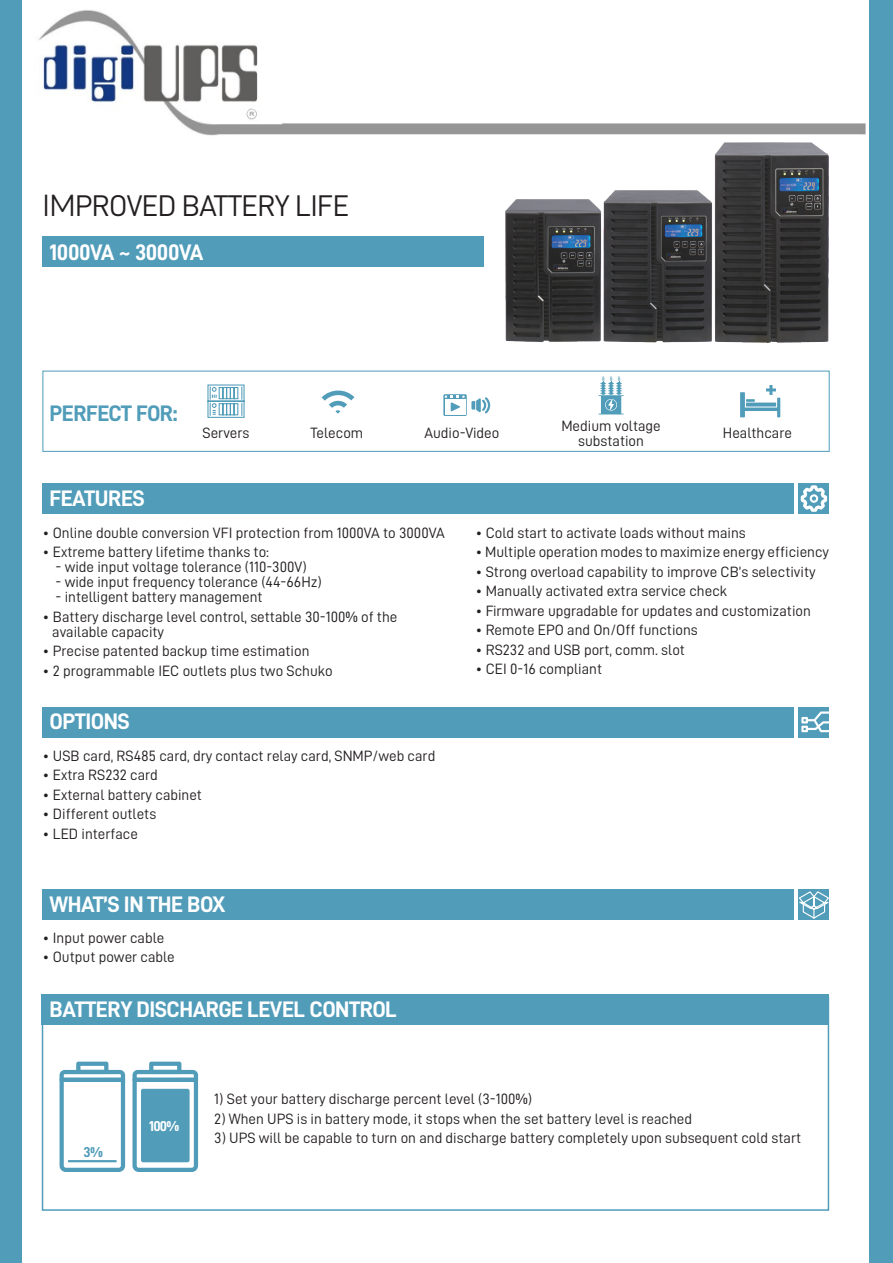
<style>
.page{position:relative;width:893px;height:1263px;background:#fff}
.page>*{position:absolute;margin:0;border:0;box-sizing:border-box;transform-origin:0 0}
.t1{font:30px "D DIN";letter-spacing:-.02em;color:#231f20}
.t2{font:22.5px "D DIN Bold";letter-spacing:-.02em;color:#fff}
.t3{font:22.5px "D DIN Bold";letter-spacing:-.03em;color:#509cb9}
.t4{font:15px "D DIN";color:#231f20}
.t5{font:14.25px "D DIN Bold";color:#fff}
.t6{font:14.25px "D DIN Bold";color:#509cb9}
.s1{font-family:"Raleway"}
</style>
<div class="page">
<div style="left:43px;top:483px;width:751px;height:31px;background:#509cb9"></div>
<div style="left:799px;top:483px;width:30px;height:31px;background:#509cb9"></div>
<svg style="left:801px;top:485px;width:26px;height:27px"></svg>
<div style="left:43px;top:890px;width:751px;height:30px;background:#509cb9"></div>
<svg style="left:798px;top:890px;width:31px;height:30px"></svg>
<div style="left:43px;top:707px;width:751px;height:31px;background:#509cb9"></div>
<div style="left:799px;top:707px;width:30px;height:31px;background:#509cb9"></div>
<svg style="left:801px;top:711px;width:28px;height:21px"></svg>
<div style="left:42px;top:994px;width:787px;height:30px;background:#509cb9"></div>
<svg style="left:41px;top:995px;width:789px;height:216px"></svg>
<svg style="left:60px;top:1061px;width:65px;height:111px"></svg>
<svg style="left:132px;top:1061px;width:66px;height:111px"></svg>
<div style="left:43px;top:236px;width:441px;height:31px;background:#509cb9"></div>
<div style="left:0;top:0;width:21px;height:1263px;background:#509cb9"></div>
<svg style="left:471px;top:397px;width:19px;height:16px"></svg>
<svg style="left:443px;top:394px;width:24px;height:22px"></svg>
<svg style="left:445px;top:396px;width:20px;height:19px"></svg>
<svg style="left:740px;top:385px;width:40px;height:32px"></svg>
<svg style="left:322px;top:390px;width:32px;height:24px"></svg>
<svg style="left:207px;top:384px;width:38px;height:34px"></svg>
<svg style="left:599px;top:376px;width:25px;height:38px"></svg>
<div style="left:43px;top:371px;width:787px;height:81px;border:1px solid #509cb9"></div>
<img style="left:505px;top:199px;width:86px;height:143px">
<img style="left:591px;top:190px;width:118px;height:153px">
<img style="left:709px;top:155px;width:120px;height:188px">
<div style="left:870px;top:0;width:23px;height:1263px;background:#509cb9"></div>
<img style="left:38px;top:10px;width:827px;height:145px">
<p class="t1" style="left:43px;top:189px;width:308px"><span class="s1">IM</span>PROVED BATTERY LIFE</p>
<p class="t2" style="left:50px;top:240px;width:155px">1000VA ~ 3000VA</p>
<p class="t3" style="left:50px;top:400px;width:130px">PERFECT FOR:</p>
<p class="t2" style="left:50px;top:485px;width:97px">FEATURES</p>
<p class="t4" style="left:561px;top:417px;width:101px">Medium voltage</p>
<p class="t4" style="left:578px;top:432px;width:67px">substation</p>
<p class="t4" style="left:203px;top:425px;width:48px">Servers</p>
<p class="t4" style="left:311px;top:425px;width:54px">Telecom</p>
<p class="t4" style="left:424px;top:425px;width:76px">Audio-Video</p>
<p class="t4" style="left:723px;top:425px;width:71px">Healthcare</p>
<p class="t4" style="left:43px;top:524px;width:404px">• Online double conversion VFI protection from 1000VA to 3000VA</p>
<p class="t4" style="left:43px;top:544px;width:228px">• Extreme battery lifetime thanks to:</p>
<p class="t4" style="left:56px;top:559px;width:253px">- wide input voltage tolerance (110-300V)</p>
<p class="t4" style="left:56px;top:574px;width:268px">- wide input frequency tolerance (44-66Hz)</p>
<p class="t4" style="left:56px;top:589px;width:209px">- intelligent battery management</p>
<p class="t4" style="left:43px;top:608px;width:356px">• Battery discharge level control, settable 30-100% of the</p>
<p class="t4" style="left:52px;top:623px;width:113px">available capacity</p>
<p class="t4" style="left:43px;top:643px;width:269px">• Precise patented backup time estimation</p>
<p class="t4" style="left:43px;top:662px;width:292px">• 2 programmable IEC outlets plus two Schuko</p>
<p class="t2" style="left:50px;top:709px;width:82px">OPTIONS</p>
<p class="t4" style="left:43px;top:747px;width:394px">• USB card, RS485 card, dry contact relay card, SNMP/web card</p>
<p class="t4" style="left:43px;top:767px;width:117px">• Extra RS232 card</p>
<p class="t4" style="left:43px;top:786px;width:161px">• External battery cabinet</p>
<p class="t4" style="left:43px;top:806px;width:115px">• Different outlets</p>
<p class="t4" style="left:43px;top:825px;width:97px">• LED interface</p>
<p class="t2" style="left:50px;top:892px;width:178px">WHAT’S IN THE BOX</p>
<p class="t4" style="left:43px;top:929px;width:123px">• Input power cable</p>
<p class="t4" style="left:43px;top:949px;width:134px">• Output power cable</p>
<p class="t2" style="left:50px;top:996px;width:349px">BATTERY DISCHARGE LEVEL CONTROL</p>
<p class="t4" style="left:475px;top:524px;width:272px">• Cold start to activate loads without mains</p>
<p class="t4" style="left:475px;top:544px;width:355px">• Multiple operation modes to maximize energy efficiency</p>
<p class="t4" style="left:475px;top:563px;width:342px">• Strong overload capability to improve CB’s selectivity</p>
<p class="t4" style="left:475px;top:583px;width:253px">• Manually activated extra service check</p>
<p class="t4" style="left:475px;top:602px;width:337px">• Firmware upgradable for updates and customization</p>
<p class="t4" style="left:475px;top:622px;width:224px">• Remote EPO and On/Off functions</p>
<p class="t4" style="left:475px;top:641px;width:211px">• RS232 and USB port, comm. slot</p>
<p class="t4" style="left:475px;top:661px;width:128px">• CEI 0-16 compliant</p>
<p class="t6" style="left:84px;top:1144px;width:21px">3%</p>
<p class="t5" style="left:149px;top:1118px;width:32px">100%</p>
<p class="t4" style="left:214px;top:1091px;width:319px">1) Set your battery discharge percent level (3-100%)</p>
<p class="t4" style="left:214px;top:1110px;width:479px">2) When UPS is in battery mode, it stops when the set battery level is reached</p>
<p class="t4" style="left:214px;top:1130px;width:588px">3) UPS will be capable to turn on and discharge battery completely upon subsequent cold start</p>
</div>
